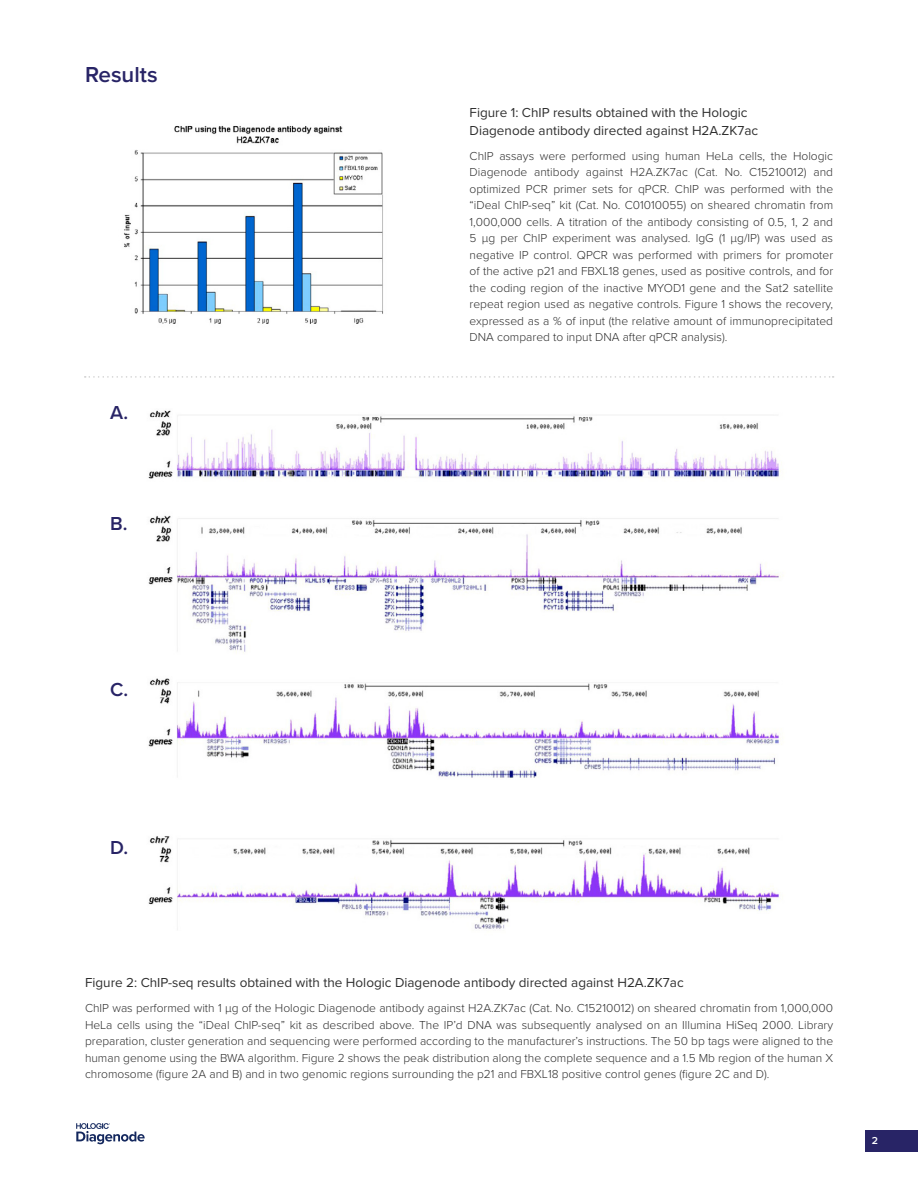
<style>
.page{position:relative;width:918px;height:1188px;background:#fff}
.page>*{position:absolute;margin:0;border:0;box-sizing:border-box;transform-origin:0 0}
.t1{font:600 22.5px "Proxima Nova";color:#282466}
.t2{font:600 19.5px "Proxima Nova";color:#282466}
.t3{font:13.5px/18px "Proxima Nova";color:#2f2f2f}
.t4{font:300 12px/16.5px "Proxima Nova";color:#2f2f2f;text-align:justify}
.t5{font:600 10.5px "Proxima Nova";color:#fff}
</style>
<div class="page">
<div style="left:865px;top:1131px;width:53px;height:21px;background:#282466"></div>
<svg style="left:76px;top:1123px;width:69px;height:21px"></svg>
<svg style="left:85px;top:376px;width:749px;height:2px"></svg>
<img style="left:124px;top:125px;width:259px;height:199px">
<img style="left:148px;top:410px;width:634px;height:520px">
<h1 class="t1" style="left:85px;top:57px;width:74px">Results</h1>
<h2 class="t2" style="left:110px;top:398px;width:19px">A.</h2>
<h2 class="t2" style="left:110px;top:509px;width:19px">B.</h2>
<p class="t3" style="left:470px;top:103px;width:290px">Figure 1: ChIP results obtained with the Hologic<br>Diagenode antibody directed against H2A.ZK7ac</p>
<p class="t4" style="left:470px;top:147px;width:365px">ChIP assays were performed using human HeLa cells, the Hologic Diagenode antibody against H2A.ZK7ac (Cat. No. C15210012) and optimized PCR primer sets for qPCR. ChIP was performed with the “iDeal ChIP-seq” kit (Cat. No. C01010055) on sheared chromatin from 1,000,000 cells. A titration of the antibody consisting of 0.5, 1, 2 and 5 µg per ChIP experiment was analysed. IgG (1 µg/IP) was used as negative IP control. QPCR was performed with primers for promoter of the active p21 and FBXL18 genes, used as positive controls, and for the coding region of the inactive MYOD1 gene and the Sat2 satellite repeat region used as negative controls. Figure 1 shows the recovery, expressed as a % of input (the relative amount of immunoprecipitated DNA compared to input DNA after qPCR analysis).</p>
<h2 class="t2" style="left:110px;top:675px;width:20px">C.</h2>
<h2 class="t2" style="left:110px;top:833px;width:20px">D.</h2>
<p class="t3" style="left:85px;top:973px;width:600px">Figure 2: ChIP-seq results obtained with the Hologic Diagenode antibody directed against H2A.ZK7ac</p>
<p class="t4" style="left:85px;top:999px;width:750px">ChIP was performed with 1 µg of the Hologic Diagenode antibody against H2A.ZK7ac (Cat. No. C15210012) on sheared chromatin from 1,000,000<br>HeLa cells using the “iDeal ChIP-seq” kit as described above. The IP’d DNA was subsequently analysed on an Illumina HiSeq 2000. Library preparation, cluster generation and sequencing were performed according to the manufacturer’s instructions. The 50 bp tags were aligned to the human genome using the BWA algorithm. Figure 2 shows the peak distribution along the complete sequence and a 1.5 Mb region of the human X chromosome (figure 2A and B) and in two genomic regions surrounding the p21 and FBXL18 positive control genes (figure 2C and D).</p>
<p class="t5" style="left:872px;top:1133px;width:8px">2</p>
</div>
